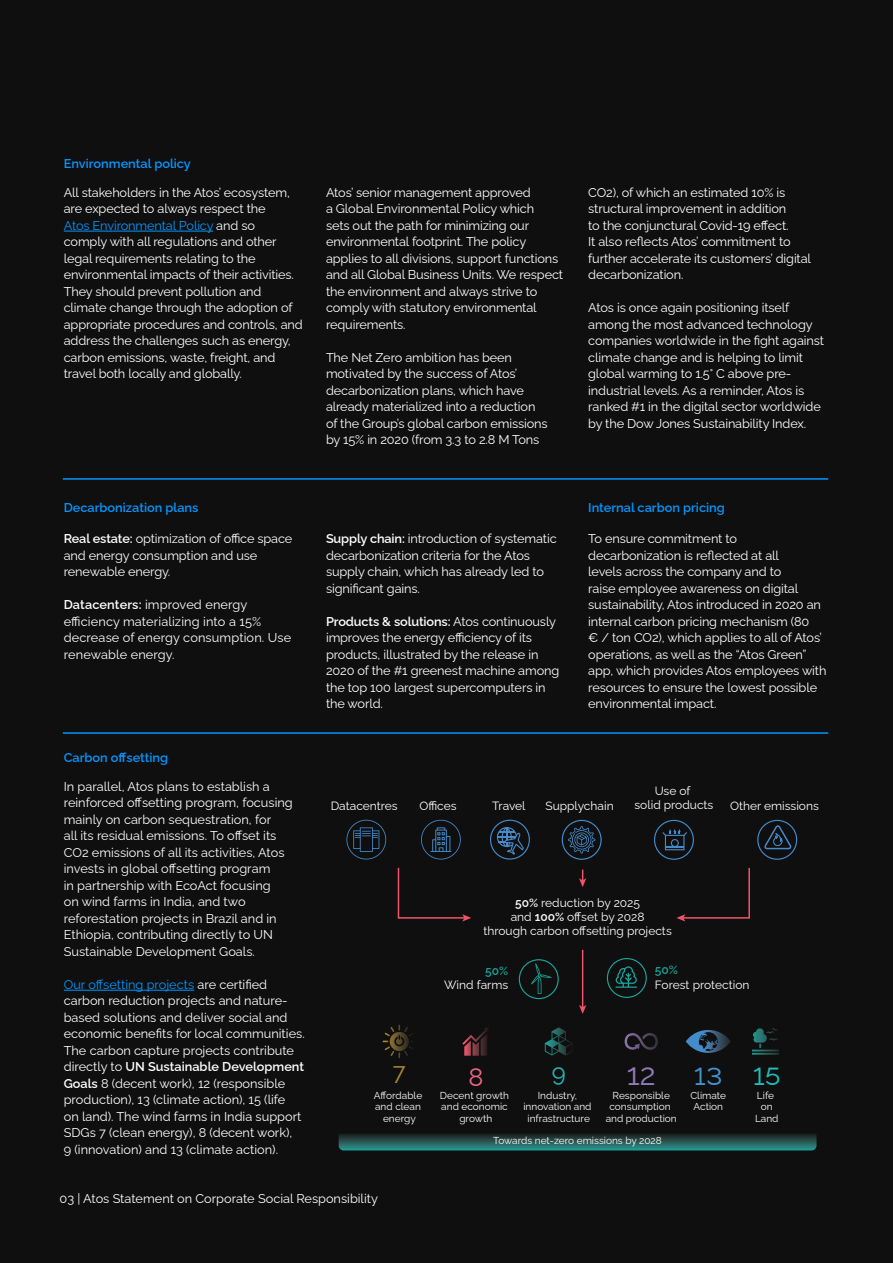
<style>
.page{position:relative;width:893px;height:1263px;background:#0f0f0f}
.page>*{position:absolute;margin:0;border:0;box-sizing:border-box;transform-origin:0 0}
.t1{font:42.75px "Raleway";color:#4194d0}
.t2{font:30.45px "Raleway";color:#937bb8}
.t3{font:25.2px "Raleway";color:#f16687}
.t4{font:24px "Raleway";color:#ab883a}
.t5{font:23.85px "Raleway";color:#21bdbd}
.Body_copy{font:12.75px/16.5px "Raleway";letter-spacing:-.01em;color:#fff}
.Body_copy-2{font:12.75px/16.5px "Raleway";letter-spacing:.01em;color:#fff}
.Title_H3_-_Raleway_S{font:600 12.75px "Raleway";color:#0596ff}
.t6{font:12px/14.4px "Raleway";color:#fff;text-align:center}
.t7{font:10.05px/11.4px "Raleway";color:#fff;text-align:center}
.s1{color:#0596ff}
.s2{font-weight:600}
.s3{font-weight:600;color:#1ba39b}
.s4{color:#21bdbd}
</style>
<div class="page">
<hr style="left:64px;top:231px;width:149px;height:1px;background:#0596ff">
<hr style="left:64px;top:990px;width:130px;height:1px;background:#0596ff">
<hr style="left:63px;top:478px;width:765px;height:2px;background:#0596ff">
<hr style="left:63px;top:732px;width:765px;height:2px;background:#0596ff">
<svg style="left:346px;top:820px;width:40px;height:39px"></svg>
<svg style="left:421px;top:820px;width:40px;height:39px"></svg>
<svg style="left:490px;top:820px;width:40px;height:40px"></svg>
<svg style="left:562px;top:820px;width:40px;height:40px"></svg>
<svg style="left:654px;top:820px;width:40px;height:40px"></svg>
<svg style="left:757px;top:820px;width:40px;height:40px"></svg>
<svg style="left:397px;top:867px;width:74px;height:54px"></svg>
<svg style="left:676px;top:867px;width:74px;height:54px"></svg>
<svg style="left:579px;top:869px;width:7px;height:18px"></svg>
<hr style="left:582px;top:950px;width:1px;height:57px;background:#f0536a">
<svg style="left:579px;top:1005px;width:7px;height:9px"></svg>
<svg style="left:519px;top:959px;width:40px;height:40px"></svg>
<svg style="left:607px;top:958px;width:40px;height:40px"></svg>
<svg style="left:383px;top:1025px;width:30px;height:33px"></svg>
<svg style="left:462px;top:1028px;width:26px;height:28px"></svg>
<svg style="left:545px;top:1027px;width:27px;height:28px"></svg>
<svg style="left:625px;top:1033px;width:33px;height:17px"></svg>
<svg style="left:686px;top:1030px;width:45px;height:23px"></svg>
<svg style="left:752px;top:1028px;width:27px;height:27px"></svg>
<svg style="left:339px;top:1134px;width:477px;height:16px;background:#245a55"></svg>
<h3 class="Title_H3_-_Raleway_S" style="left:64px;top:154px;width:129px">Environmental policy</h3>
<p class="Body_copy" style="left:64px;top:183px;width:240px">All stakeholders in the Atos’ ecosystem, are expected to always respect the<br><span class="s1">Atos Environmental Policy</span> and so<br>comply with all regulations and other legal requirements relating to the environmental impacts of their activities.<br>They should prevent pollution and climate change through the adoption of appropriate procedures and controls, and address the challenges such as energy, carbon emissions, waste, freight, and travel both locally and globally.</p>
<p class="Body_copy" style="left:326px;top:183px;width:239px">Atos’ senior management approved<br>a Global Environmental Policy which<br>sets out the path for minimizing our environmental footprint. The policy applies to all divisions, support functions and all Global Business Units. We respect the environment and always strive to comply with statutory environmental requirements.</p>
<p class="Body_copy" style="left:326px;top:348px;width:223px">The Net Zero ambition has been motivated by the success of Atos’ decarbonization plans, which have already materialized into a reduction of the Group’s global carbon emissions by 15% in 2020 (from 3.3 to 2.8 M Tons</p>
<p class="Body_copy" style="left:588px;top:183px;width:224px">CO2), of which an estimated 10% is structural improvement in addition<br>to the conjunctural Covid-19 effect.<br>It also reflects Atos’ commitment to further accelerate its customers’ digital decarbonization.</p>
<p class="Body_copy" style="left:588px;top:298px;width:237px">Atos is once again positioning itself among the most advanced technology companies worldwide in the fight against climate change and is helping to limit global warming to 1.5° C above pre&shy;industrial levels. As a reminder, Atos is ranked #1 in the digital sector worldwide by the Dow Jones Sustainability Index.</p>
<h3 class="Title_H3_-_Raleway_S" style="left:64px;top:498px;width:136px">Decarbonization plans</h3>
<p class="Body_copy" style="left:64px;top:529px;width:230px"><span class="s2">Real estate:</span> optimization of office space and energy consumption and use renewable energy.</p>
<p class="Body_copy-2" style="left:64px;top:595px;width:229px"><span class="s2">Datacenters:</span> improved energy efficiency materializing into a 15% decrease of energy consumption. Use renewable energy.</p>
<h3 class="Title_H3_-_Raleway_S" style="left:64px;top:747px;width:106px">Carbon offsetting</h3>
<p class="Body_copy" style="left:64px;top:777px;width:230px">In parallel, Atos plans to establish a reinforced offsetting program, focusing mainly on carbon sequestration, for<br>all its residual emissions. To offset its CO2 emissions of all its activities, Atos invests in global offsetting program<br>in partnership with EcoAct focusing<br>on wind farms in India, and two reforestation projects in Brazil and in Ethiopia, contributing directly to UN Sustainable Development Goals.</p>
<p class="Body_copy" style="left:64px;top:975px;width:242px"><span class="s1">Our offsetting projects</span> are certified carbon reduction projects and nature&shy;based solutions and deliver social and economic benefits for local communities.<br>The carbon capture projects contribute directly to <span class="s2">UN Sustainable Development Goals</span> 8 (decent work), 12 (responsible production), 13 (climate action), 15 (life<br>on land). The wind farms in India support SDGs 7 (clean energy), 8 (decent work),<br>9 (innovation) and 13 (climate action).</p>
<p class="Body_copy" style="left:326px;top:529px;width:232px"><span class="s2">Supply chain:</span> introduction of systematic decarbonization criteria for the Atos supply chain, which has already led to significant gains.</p>
<p class="Body_copy" style="left:326px;top:612px;width:235px"><span class="s2">Products &amp; solutions:</span> Atos continuously improves the energy efficiency of its products, illustrated by the release in 2020 of the #1 greenest machine among the top 100 largest supercomputers in the world.</p>
<h3 class="Title_H3_-_Raleway_S" style="left:588px;top:498px;width:138px">Internal carbon pricing</h3>
<p class="Body_copy" style="left:588px;top:529px;width:240px">To ensure commitment to decarbonization is reflected at all<br>levels across the company and to<br>raise employee awareness on digital sustainability, Atos introduced in 2020 an internal carbon pricing mechanism (80<br>€ / ton CO2), which applies to all of Atos’ operations, as well as the “Atos Green” app, which provides Atos employees with resources to ensure the lowest possible environmental impact.</p>
<p class="t6" style="left:655px;top:782px;width:37px">Use of</p>
<p class="t6" style="left:331px;top:797px;width:68px">Datacentres</p>
<p class="t6" style="left:419px;top:797px;width:39px">Offices</p>
<p class="t6" style="left:492px;top:797px;width:35px">Travel</p>
<p class="t6" style="left:545px;top:797px;width:70px">Supplychain</p>
<p class="t6" style="left:634px;top:796px;width:80px">solid products</p>
<p class="t6" style="left:730px;top:797px;width:90px">Other emissions</p>
<p class="t6" style="left:483px;top:894px;width:190px"><span class="s2">50%</span> reduction by 2025<br>and <span class="s2">100%</span> offset by 2028<br>through carbon offsetting projects</p>
<p class="t6" style="left:655px;top:961px;width:96px;text-align:left"><span class="s3">50%<br></span>Forest protection</p>
<p class="t6" style="left:444px;top:962px;width:66px;text-align:right"><span class="s3">50%<br></span>Wind farms</p>
<p class="t4" style="left:393px;top:1052px;width:14px">7</p>
<p class="t7" style="left:374px;top:1089px;width:50px">Affordable and clean energy</p>
<p class="t3" style="left:468px;top:1057px;width:16px">8</p>
<p class="t5" style="left:552px;top:1054px;width:15px">9</p>
<p class="t2" style="left:627px;top:1049px;width:30px">12</p>
<p class="t1" style="left:694px;top:1035px;width:89px">13 <span class="s4">15</span></p>
<p class="t7" style="left:440px;top:1089px;width:71px">Decent growth and economic growth</p>
<p class="t7" style="left:523px;top:1089px;width:70px">Industry, innovation and infrastructure</p>
<p class="t7" style="left:606px;top:1089px;width:73px">Responsible consumption and production</p>
<p class="t7" style="left:690px;top:1089px;width:37px">Climate<br>Action</p>
<p class="t7" style="left:755px;top:1089px;width:25px">Life on<br>Land</p>
<p class="t7" style="left:493px;top:1133px;width:170px">Towards net-zero emissions by 2028</p>
<p class="Body_copy" style="left:60px;top:1189px;width:320px">03 | Atos Statement on Corporate Social Responsibility</p>
</div>
